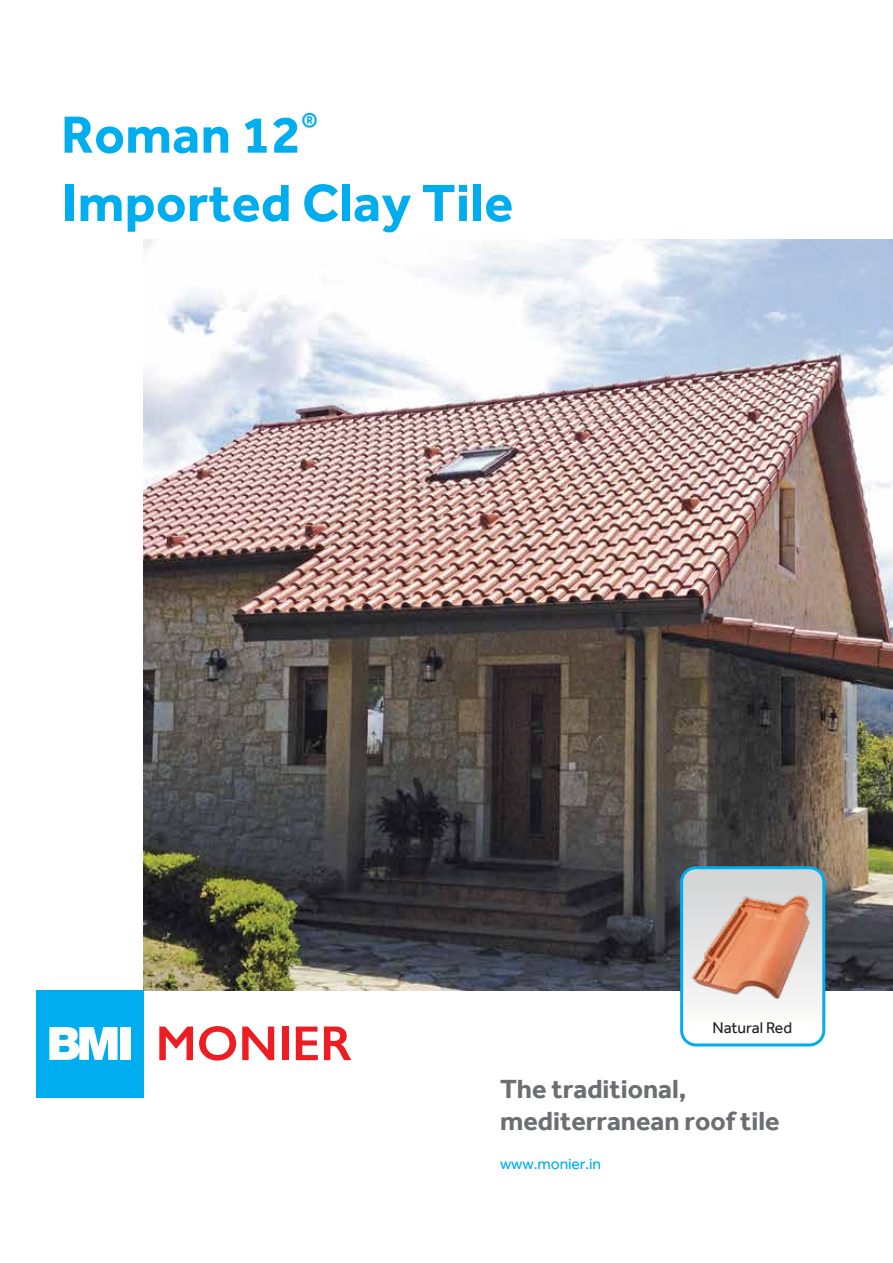
<style>
.page{position:relative;width:893px;height:1263px;background:#fff}
.page>*{position:absolute;margin:0;border:0;box-sizing:border-box;transform-origin:0 0}
.t1{font:700 54px/68.2px "Effra";letter-spacing:.01em;color:#00aeef}
.t2{font:700 27px/32.4px "Effra";color:#6d6e71}
.t3{font:15.9px "Effra";color:#231f20}
.t4{font:15.75px "Effra";letter-spacing:-.01em;color:#00aeef}
</style>
<div class="page">
<img style="left:144px;top:240px;width:749px;height:750px">
<svg style="left:682px;top:868px;width:142px;height:177px"></svg>
<div style="left:680px;top:866px;width:145px;height:180px;border:3px solid #00aeef;border-radius:14px"></div>
<img style="left:687px;top:892px;width:125px;height:109px">
<svg style="left:159px;top:1026px;width:34px;height:34px"></svg>
<svg style="left:199px;top:1026px;width:37px;height:34px"></svg>
<svg style="left:242px;top:1026px;width:32px;height:34px"></svg>
<div style="left:282px;top:1026px;width:6px;height:34px;background:#ed1d24"></div>
<svg style="left:296px;top:1026px;width:22px;height:34px"></svg>
<svg style="left:324px;top:1026px;width:27px;height:34px"></svg>
<div style="left:36px;top:990px;width:108px;height:107px;background:#00aeef"></div>
<svg style="left:49px;top:1027px;width:69px;height:33px;background:#ceeffb"></svg>
<div style="left:121px;top:1027px;width:10px;height:33px;background:#fff"></div>
<h1 class="t1" style="left:61px;top:100px;width:454px">Roman 12<sup>®<br></sup>Imported Clay Tile</h1>
<p class="t3" style="left:712px;top:1018px;width:81px">Natural Red</p>
<p class="t2" style="left:500px;top:1072px;width:281px">The traditional, mediterranean roof tile</p>
<p class="t4" style="left:500px;top:1154px;width:102px">www.monier.in</p>
</div>
